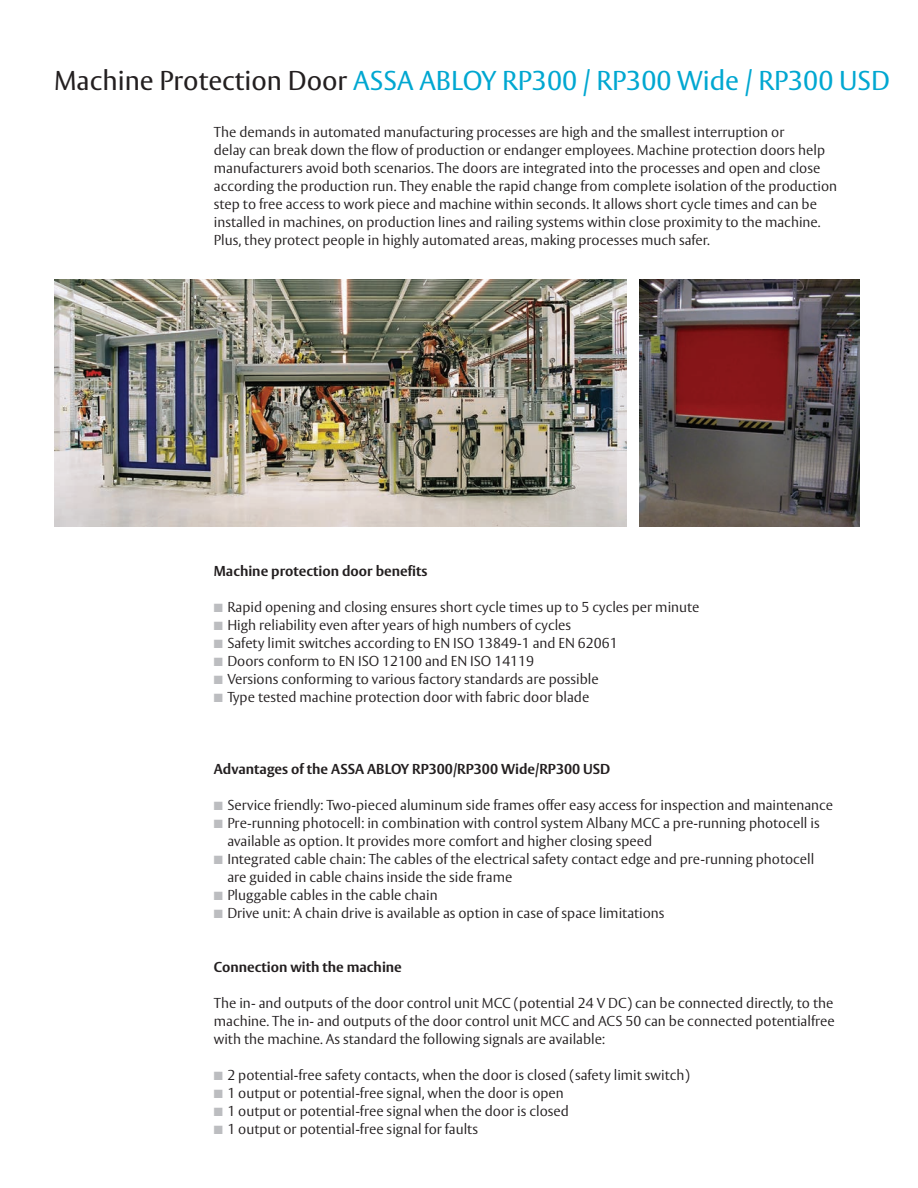
<style>
.page{position:relative;width:918px;height:1188px;background:#fff}
.page>*{position:absolute;margin:0;border:0;box-sizing:border-box;transform-origin:0 0}
.t1{font:27px "ASSA Vesta";color:#00a7d1}
.t2{font:300 14.25px/18px "ASSA Vesta";color:#231f20}
.t3{font:700 14.25px "ASSA Vesta";color:#231f20}
.s1{color:#231f20}
.s2{color:#bcbdc0}
</style>
<div class="page">
<img style="left:639px;top:280px;width:220px;height:247px">
<img style="left:54px;top:280px;width:572px;height:247px">
<h1 class="t1" style="left:54px;top:64px;width:838px"><span class="s1">Machine Protection Door</span> ASSA ABLOY RP300 / RP300 Wide / RP300 USD</h1>
<p class="t2" style="left:214px;top:124px;width:625px">The demands in automated manufacturing processes are high and the smallest interruption or<br>delay can break down the flow of production or endanger employees. Machine protection doors help manufacturers avoid both scenarios. The doors are integrated into the processes and open and close according the production run. They enable the rapid change from complete isolation of the production step to free access to work piece and machine within seconds. It allows short cycle times and can be installed in machines, on production lines and railing systems within close proximity to the machine.<br>Plus, they protect people in highly automated areas, making processes much safer.</p>
<p class="t3" style="left:214px;top:562px;width:215px">Machine protection door benefits</p>
<p class="t2" style="left:214px;top:599px;width:487px"><span class="s2">■</span> Rapid opening and closing ensures short cycle times up to 5 cycles per minute</p>
<p class="t2" style="left:214px;top:617px;width:359px"><span class="s2">■</span> High reliability even after years of high numbers of cycles</p>
<p class="t2" style="left:214px;top:635px;width:405px"><span class="s2">■</span> Safety limit switches according to EN ISO 13849-1 and EN 62061</p>
<p class="t2" style="left:214px;top:653px;width:322px"><span class="s2">■</span> Doors conform to EN ISO 12100 and EN ISO 14119</p>
<p class="t2" style="left:214px;top:671px;width:386px"><span class="s2">■</span> Versions conforming to various factory standards are possible</p>
<p class="t2" style="left:214px;top:689px;width:377px"><span class="s2">■</span> Type tested machine protection door with fabric door blade</p>
<p class="t3" style="left:214px;top:760px;width:398px">Advantages of the ASSA ABLOY RP300/RP300 Wide/RP300 USD</p>
<p class="t2" style="left:214px;top:797px;width:621px"><span class="s2">■</span> Service friendly: Two-pieced aluminum side frames offer easy access for inspection and maintenance</p>
<p class="t2" style="left:227px;top:815px;width:594px;text-indent:-13px"><span class="s2">■</span> Pre-running photocell: in combination with control system Albany MCC a pre-running photocell is available as option. It provides more comfort and higher closing speed</p>
<p class="t2" style="left:227px;top:851px;width:589px;text-indent:-13px"><span class="s2">■</span> Integrated cable chain: The cables of the electrical safety contact edge and pre-running photocell are guided in cable chains inside the side frame</p>
<p class="t2" style="left:214px;top:887px;width:225px"><span class="s2">■</span> Pluggable cables in the cable chain</p>
<p class="t2" style="left:214px;top:905px;width:452px"><span class="s2">■</span> Drive unit: A chain drive is available as option in case of space limitations</p>
<p class="t3" style="left:214px;top:958px;width:190px">Connection with the machine</p>
<p class="t2" style="left:214px;top:995px;width:622px;text-align:justify">The in- and outputs of the door control unit MCC (potential 24 V DC) can be connected directly, to the machine. The in- and outputs of the door control unit MCC and ACS 50 can be connected potentialfree with the machine. As standard the following signals are available:</p>
<p class="t2" style="left:214px;top:1067px;width:478px"><span class="s2">■</span> 2 potential-free safety contacts, when the door is closed (safety limit switch)</p>
<p class="t2" style="left:214px;top:1085px;width:352px"><span class="s2">■</span> 1 output or potential-free signal, when the door is open</p>
<p class="t2" style="left:214px;top:1103px;width:357px"><span class="s2">■</span> 1 output or potential-free signal when the door is closed</p>
<p class="t2" style="left:214px;top:1121px;width:266px"><span class="s2">■</span> 1 output or potential-free signal for faults</p>
</div>
